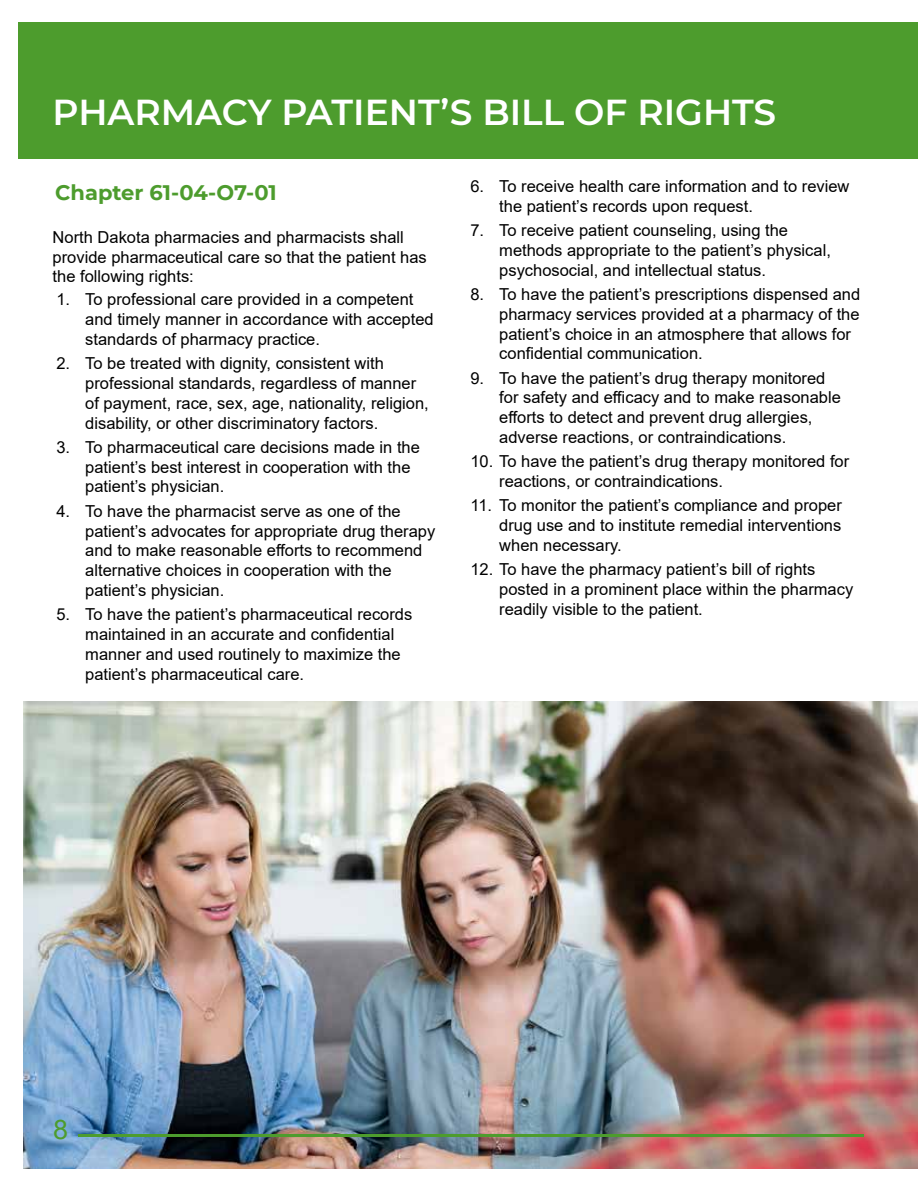
<style>
.page{position:relative;width:918px;height:1188px;background:#fff}
.page>*{position:absolute;margin:0;border:0;box-sizing:border-box;transform-origin:0 0}
.t1{font:600 36px "Montserrat";color:#fff}
.t2{font:27px "Arial";color:#4d9c2d}
.t3{font:700 21px "Montserrat";color:#4d9c2d}
.t4{font:16.5px/19.8px "Arial";color:#000}
</style>
<div class="page">
<div style="left:18px;top:23px;width:900px;height:136px;background:#4d9c2d"></div>
<img style="left:24px;top:702px;width:894px;height:467px">
<hr style="left:78px;top:1134px;width:786px;height:3px;background:#4d9c2d">
<h1 class="t1" style="left:53px;top:86px;width:725px">PHARMACY PATIENT’S BILL OF RIGHTS</h1>
<p class="t3" style="left:55px;top:178px;width:223px">Chapter 61-04-O7-01</p>
<p class="t4" style="left:53px;top:227px;width:376px">North Dakota pharmacies and pharmacists shall provide pharmaceutical care so that the patient has the following rights:</p>
<p class="t4" style="left:85px;top:289px;width:350px;text-indent:-29px">1. To professional care provided in a competent and timely manner in accordance with accepted standards of pharmacy practice.</p>
<p class="t4" style="left:85px;top:353px;width:345px;text-indent:-29px">2. To be treated with dignity, consistent with professional standards, regardless of manner of payment, race, sex, age, nationality, religion, disability, or other discriminatory factors.</p>
<p class="t4" style="left:85px;top:437px;width:336px;text-indent:-29px">3. To pharmaceutical care decisions made in the patient’s best interest in cooperation with the patient’s physician.</p>
<p class="t4" style="left:85px;top:501px;width:352px;text-indent:-29px">4. To have the pharmacist serve as one of the patient’s advocates for appropriate drug therapy and to make reasonable efforts to recommend alternative choices in cooperation with the patient’s physician.</p>
<p class="t4" style="left:85px;top:604px;width:329px;text-indent:-29px">5. To have the patient’s pharmaceutical records maintained in an accurate and confidential manner and used routinely to maximize the patient’s pharmaceutical care.</p>
<p class="t4" style="left:499px;top:176px;width:352px;text-indent:-29px">6. To receive health care information and to review the patient’s records upon request.</p>
<p class="t4" style="left:499px;top:220px;width:333px;text-indent:-29px">7. To receive patient counseling, using the methods appropriate to the patient’s physical, psychosocial, and intellectual status.</p>
<p class="t4" style="left:499px;top:284px;width:363px;text-indent:-29px">8. To have the patient’s prescriptions dispensed and pharmacy services provided at a pharmacy of the patient’s choice in an atmosphere that allows for confidential communication.</p>
<p class="t4" style="left:499px;top:368px;width:343px;text-indent:-29px">9. To have the patient’s drug therapy monitored for safety and efficacy and to make reasonable efforts to detect and prevent drug allergies, adverse reactions, or contraindications.</p>
<p class="t4" style="left:499px;top:452px;width:352px;text-indent:-29px">10. To have the patient’s drug therapy monitored for reactions, or contraindications.</p>
<p class="t4" style="left:499px;top:496px;width:344px;text-align:justify;text-indent:-29px">11. To monitor the patient’s compliance and proper drug use and to institute remedial interventions when necessary.</p>
<p class="t4" style="left:499px;top:560px;width:355px;text-indent:-29px">12. To have the pharmacy patient’s bill of rights posted in a prominent place within the pharmacy readily visible to the patient.</p>
<h2 class="t2" style="left:53px;top:1111px;width:17px">8</h2>
</div>
